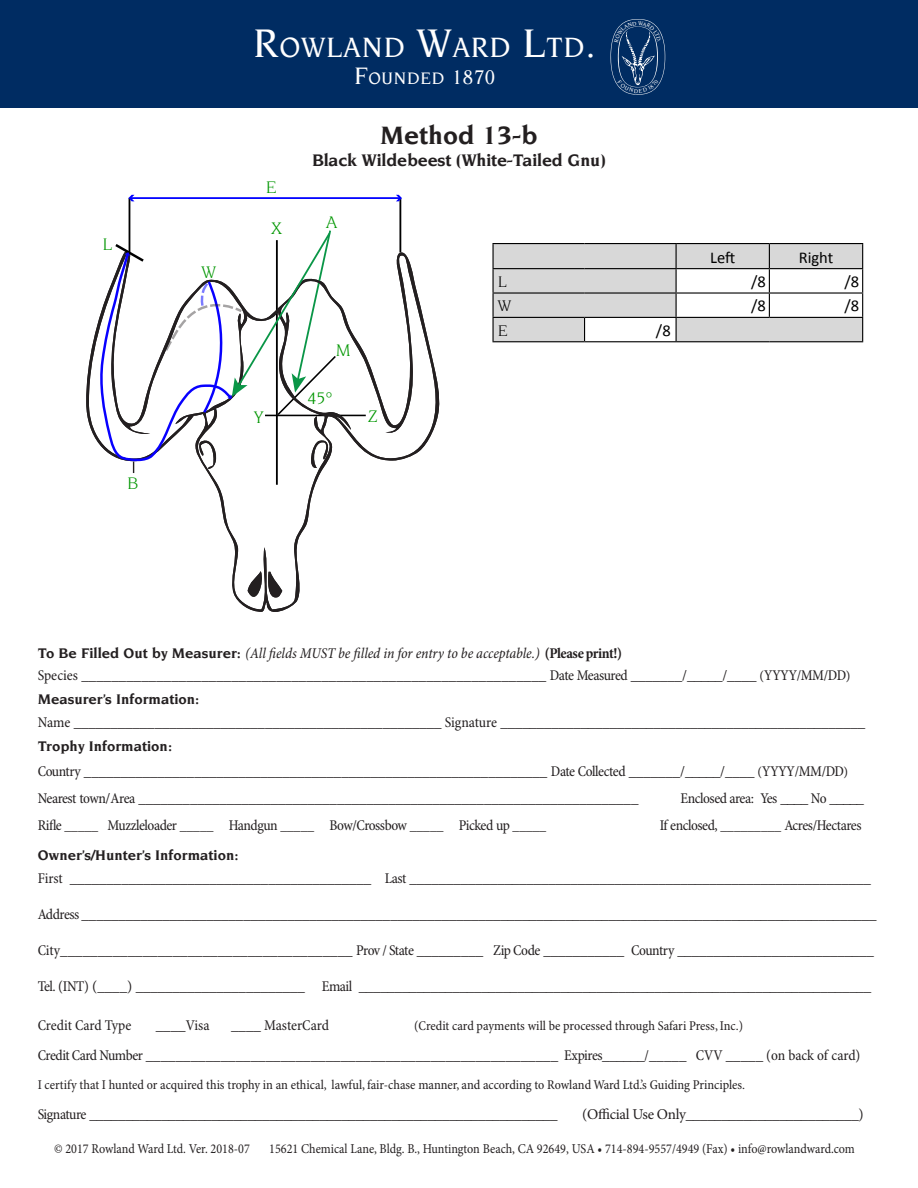
<style>
.page{position:relative;width:918px;height:1188px;background:#fff}
.page>*{position:absolute;margin:0;border:0;box-sizing:border-box;transform-origin:0 0}
.t1{font:500 30px "Novarese";letter-spacing:.03em;color:#fff}
.t2{font:700 27px "Novarese";color:#231f20}
.t3{font:700 18px "Novarese";letter-spacing:-.01em;color:#231f20}
.t4{font:18px "Novarese";color:#009600}
.t5{font:500 17.85px "Novarese";letter-spacing:.045em;color:#fff}
.t6{font:16.5px "Calibri";color:#000}
.t7{font:16.5px "Novarese";color:#000}
.t8{font:15px "Minion Pro";letter-spacing:-.02em;color:#231f20}
.t9{font:condensed 15px "Minion Pro";letter-spacing:-.03em;color:#231f20}
.t10{font:italic condensed 15px "Minion Pro";letter-spacing:-.005em;color:#231f20}
.t11{font:700 15px "Novarese";color:#231f20}
.t12{font:condensed 15px "Minion Pro";letter-spacing:-.005em;color:#231f20}
.t13{font:condensed 13.5px "Minion Pro";color:#231f20}
.t14{font:13.5px "Minion Pro";color:#231f20;scale:.9 1}
.s1{font-size:42.9px}
.s2{font-size:25.65px}
.s3{font-size:21.3px}
.s4{font-family:"Novarese";font-weight:700;font-style:normal;font-stretch:normal}
.s5{font-weight:700;font-style:normal}
.s6{font-stretch:condensed}
.s7{font-size:13.5px}
.s8{font-stretch:normal}
.s9{font-stretch:normal;font-size:13.5px}
</style>
<div class="page">
<hr style="left:129px;top:198px;width:1px;height:54px;background:#000">
<hr style="left:399px;top:198px;width:2px;height:54px;background:#000">
<svg style="left:86px;top:246px;width:354px;height:366px"></svg>
<svg style="left:248px;top:571px;width:34px;height:38px"></svg>
<hr style="left:131px;top:197px;width:269px;height:2px;background:#00f">
<svg style="left:128px;top:195px;width:6px;height:6px"></svg>
<svg style="left:396px;top:195px;width:6px;height:6px"></svg>
<svg style="left:99px;top:228px;width:239px;height:245px"></svg>
<div style="left:0;top:0;width:918px;height:108px;background:#002c62"></div>
<hr style="left:492px;top:243px;width:93px;height:1px;background:#000">
<hr style="left:585px;top:243px;width:91px;height:1px;background:#000">
<hr style="left:676px;top:243px;width:93px;height:1px;background:#000">
<hr style="left:769px;top:243px;width:94px;height:1px;background:#000">
<hr style="left:492px;top:268px;width:93px;height:1px;background:#000">
<hr style="left:492px;top:292px;width:93px;height:2px;background:#000">
<hr style="left:492px;top:317px;width:93px;height:1px;background:#000">
<hr style="left:492px;top:341px;width:93px;height:1px;background:#000">
<hr style="left:492px;top:244px;width:2px;height:24px;background:#000">
<hr style="left:492px;top:269px;width:2px;height:23px;background:#000">
<hr style="left:492px;top:294px;width:2px;height:23px;background:#000">
<hr style="left:492px;top:318px;width:2px;height:23px;background:#000">
<svg style="left:493px;top:244px;width:370px;height:98px"></svg>
<hr style="left:676px;top:341px;width:93px;height:1px;background:#000">
<hr style="left:769px;top:341px;width:94px;height:1px;background:#000">
<svg style="left:611px;top:19px;width:54px;height:76px"></svg>
<p class="t1" style="left:253px;top:34px;width:344px"><span class="s1">R</span>OWLAND <span class="s1">W</span>ARD <span class="s1">L</span>TD<span class="s1">.</span></p>
<p class="t5" style="left:354px;top:70px;width:143px"><span class="s2">F</span>OUNDED <span class="s3">1870</span></p>
<p class="t4" style="left:103px;top:237px;width:12px">L</p>
<p class="t4" style="left:127px;top:476px;width:12px">B</p>
<p class="t4" style="left:202px;top:265px;width:16px">W</p>
<p class="t4" style="left:266px;top:180px;width:12px">E</p>
<p class="t4" style="left:271px;top:221px;width:12px">X</p>
<p class="t4" style="left:254px;top:410px;width:12px">Y</p>
<p class="t2" style="left:380px;top:124px;width:159px">Method 13-b</p>
<p class="t3" style="left:312px;top:152px;width:295px">Black Wildebeest (White-Tailed Gnu)</p>
<p class="t4" style="left:326px;top:215px;width:12px">A</p>
<p class="t4" style="left:336px;top:343px;width:16px">M</p>
<p class="t4" style="left:308px;top:390px;width:27px">45°</p>
<p class="t4" style="left:368px;top:409px;width:12px">Z</p>
<p class="t6" style="left:710px;top:247px;width:27px">Left</p>
<p class="t6" style="left:799px;top:247px;width:36px">Right</p>
<p class="t7" style="left:498px;top:275px;width:11px">L</p>
<p class="t6" style="left:751px;top:271px;width:16px">/8</p>
<p class="t6" style="left:845px;top:271px;width:16px">/8</p>
<p class="t7" style="left:498px;top:299px;width:15px">W</p>
<p class="t6" style="left:751px;top:295px;width:16px">/8</p>
<p class="t6" style="left:845px;top:295px;width:16px">/8</p>
<p class="t7" style="left:498px;top:324px;width:12px">E</p>
<p class="t6" style="left:656px;top:320px;width:16px">/8</p>
<p class="t10" style="left:38px;top:644px;width:586px"><span class="s4">To Be Filled Out by Measurer:</span> (All fields MUST be filled in for entry to be acceptable.) <span class="s5">(Please print!)</span></p>
<p class="t8" style="left:38px;top:665px;width:814px"><span class="s6">Species</span> ______________________________________________________________ <span class="s6">Date Measured</span> _______/_____/____ <span class="s7">(</span><span class="s6">YYYY/MM/DD</span><span class="s7">)</span></p>
<p class="t11" style="left:38px;top:692px;width:163px">Measurer’s Information:</p>
<p class="t8" style="left:38px;top:712px;width:829px"><span class="s6">Name</span> __________________________________________________ <span class="s6">Signature</span> __________________________________________________</p>
<p class="t11" style="left:38px;top:739px;width:136px">Trophy Information:</p>
<p class="t8" style="left:38px;top:761px;width:812px"><span class="s6">Country</span> _______________________________________________________________ <span class="s6">Date Collected</span> _______/_____/____ <span class="s7">(</span><span class="s6">YYYY/MM/DD</span><span class="s7">)</span></p>
<p class="t8" style="left:38px;top:788px;width:602px"><span class="s6">Nearest town</span>/<span class="s6">Area</span> ____________________________________________________________________</p>
<p class="t9" style="left:681px;top:789px;width:185px">Enclosed area: Yes <span class="s8">____</span> No <span class="s8">_____</span></p>
<p class="t9" style="left:38px;top:816px;width:510px">Rifle <span class="s9">_____</span> Muzzleloader <span class="s9">_____</span> Handgun <span class="s9">_____</span> Bow/Crossbow <span class="s9">_____</span> Picked up <span class="s9">_____</span></p>
<p class="t9" style="left:660px;top:816px;width:203px">If enclosed, <span class="s9">_________</span> Acres/Hectares</p>
<p class="t11" style="left:38px;top:848px;width:202px">Owner’s/Hunter’s Information:</p>
<p class="t8" style="left:38px;top:868px;width:835px"><span class="s6">First</span> _________________________________________ <span class="s6">Last</span> _______________________________________________________________</p>
<p class="t8" style="left:38px;top:904px;width:840px"><span class="s6">Address</span> _____________________________________________________________________________________________________________</p>
<p class="t9" style="left:38px;top:941px;width:838px">City_______________________________________ Prov / State <span class="s8">_________</span> Zip Code <span class="s8">___________</span> Country <span class="s8">___________________________</span></p>
<p class="t8" style="left:38px;top:976px;width:835px"><span class="s6">Tel. (INT)</span> (____) _______________________ <span class="s6">Email</span> _______________________________________________________________________</p>
<p class="t12" style="left:38px;top:1016px;width:95px">Credit Card Type</p>
<p class="t9" style="left:156px;top:1016px;width:55px">____Visa</p>
<p class="t12" style="left:231px;top:1016px;width:99px">____ MasterCard</p>
<p class="t13" style="left:414px;top:1017px;width:330px">(Credit card payments will be processed through Safari Press, Inc.)</p>
<p class="t9" style="left:38px;top:1046px;width:824px">Credit Card Number _______________________________________________________ Expires______/_____ CVV _____ (on back of card)</p>
<p class="t13" style="left:38px;top:1077px;width:709px">I certify that I hunted or acquired this trophy in an ethical, lawful, fair-chase manner, and according to Rowland Ward Ltd.’s Guiding Principles.</p>
<p class="t8" style="left:38px;top:1105px;width:522px"><span class="s6">Signature</span> _________________________________________________________________</p>
<p class="t8" style="left:582px;top:1105px;width:283px">(Official Use Only________________________)</p>
<p class="t14" style="left:54px;top:1140px;width:219px">© 2017 Rowland Ward Ltd. Ver. 2018-07</p>
<p class="t14" style="left:269px;top:1140px;width:652px">15621 Chemical Lane, Bldg. B., Huntington Beach, CA 92649, USA • 714-894-9557/4949 (Fax) • info@rowlandward.com</p>
</div>
